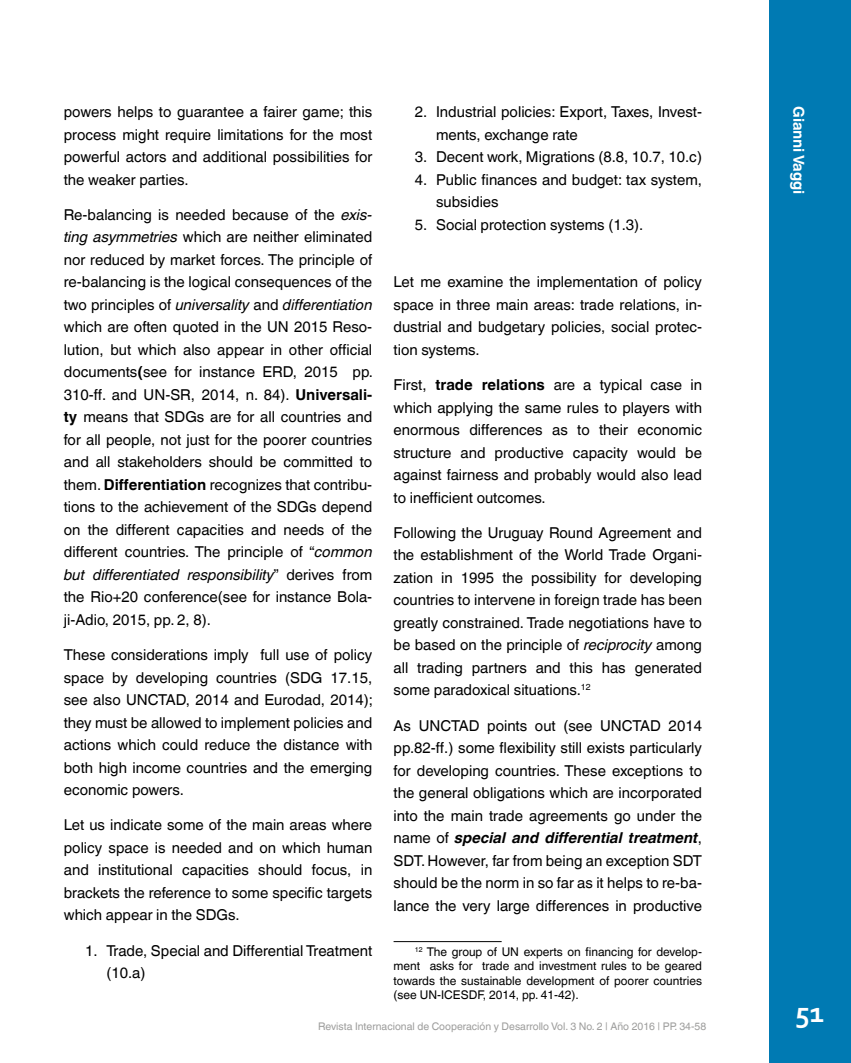
<style>
.page{position:relative;width:851px;height:1063px;background:#fff}
.page>*{position:absolute;margin:0;border:0;box-sizing:border-box;transform-origin:0 0}
.t1{font:700 30px "Corbel";color:#fff}
.t2{font:15px/22.5px "Helvetica World";color:#000;text-align:justify}
.t3{font:700 15px "Helvetica World";letter-spacing:-.015em;color:#fff}
.t4{font:12px/14.4px "Helvetica World";color:#000;text-align:justify}
.t5{font:10.5px "Helvetica World";color:#9d9d9c}
.s1{font-style:italic}
.s2{font-weight:700}
.s3{font-weight:700;font-style:italic}
</style>
<div class="page">
<div style="left:769px;top:0;width:81px;height:1063px;background:#007ab3"></div>
<hr style="left:393px;top:941px;width:108px;height:1px;background:#000">
<p class="t2" style="left:64px;top:101px;width:310px">powers helps to guarantee a fairer game; this process might require limitations for the most powerful actors and additional possibilities for the weaker parties.</p>
<p class="t2" style="left:64px;top:203px;width:311px">Re-balancing is needed because of the <span class="s1">exis&shy;ting asymmetries</span> which are neither eliminated nor reduced by market forces. The principle of re-balancing is the logical consequences of the two principles of <span class="s1">universality</span> and <span class="s1">differentiation </span>which are often quoted in the UN 2015 Reso&shy;lution, but which also appear in other official documents<span class="s2">(</span>see for instance ERD, 2015 pp.<br>310-ff. and UN-SR, 2014, n. 84). <span class="s2">Universali&shy;ty</span> means that SDGs are for all countries and for all people, not just for the poorer countries and all stakeholders should be committed to them. <span class="s2">Differentiation</span> recognizes that contribu&shy;tions to the achievement of the SDGs depend on the different capacities and needs of the different countries. The principle of “<span class="s1">common but differentiated responsibility</span>” derives from the Rio+20 conference(see for instance Bola&shy;ji-Adio, 2015, pp. 2, 8).</p>
<p class="t2" style="left:64px;top:644px;width:311px">These considerations imply full use of policy space by developing countries (SDG 17.15, see also UNCTAD, 2014 and Eurodad, 2014); they must be allowed to implement policies and actions which could reduce the distance with both high income countries and the emerging economic powers.</p>
<p class="t2" style="left:64px;top:814px;width:310px">Let us indicate some of the main areas where policy space is needed and on which human and institutional capacities should focus, in brackets the reference to some specific targets which appear in the SDGs.</p>
<p class="t2" style="left:106px;top:939px;width:267px;text-indent:-21px">1. Trade, Special and Differential Treatment (10.a)</p>
<p class="t2" style="left:436px;top:101px;width:267px;text-indent:-21px">2. Industrial policies: Export, Taxes, Invest&shy;ments, exchange rate</p>
<p class="t2" style="left:415px;top:146px;width:288px">3. Decent work, Migrations (8.8, 10.7, 10.c)</p>
<p class="t2" style="left:436px;top:168px;width:267px;text-indent:-21px">4. Public finances and budget: tax system, subsidies</p>
<p class="t2" style="left:415px;top:213px;width:230px">5. Social protection systems (1.3).</p>
<p class="t2" style="left:393px;top:271px;width:310px">Let me examine the implementation of policy space in three main areas: trade relations, in&shy;dustrial and budgetary policies, social protec&shy;tion systems.</p>
<p class="t2" style="left:393px;top:374px;width:310px">First, <span class="s2">trade relations</span> are a typical case in which applying the same rules to players with enormous differences as to their economic structure and productive capacity would be against fairness and probably would also lead to inefficient outcomes.</p>
<p class="t2" style="left:393px;top:521px;width:310px">Following the Uruguay Round Agreement and the establishment of the World Trade Organi&shy;zation in 1995 the possibility for developing countries to intervene in foreign trade has been greatly constrained. Trade negotiations have to be based on the principle of <span class="s1">reciprocity</span> among all trading partners and this has generated some paradoxical situations.<sup>12</sup></p>
<p class="t2" style="left:393px;top:714px;width:310px">As UNCTAD points out (see UNCTAD 2014 pp.82-ff.) some flexibility still exists particularly for developing countries. These exceptions to the general obligations which are incorporated into the main trade agreements go under the name of <span class="s3">special and differential treatment</span>, SDT. However, far from being an exception SDT should be the norm in so far as it helps to re-ba&shy;lance the very large differences in productive</p>
<p class="t4" style="left:393px;top:945px;width:310px;text-indent:21px"><sup>12</sup> The group of UN experts on financing for develop&shy;ment asks for trade and investment rules to be geared towards the sustainable development of poorer countries (see UN-ICESDF, 2014, pp. 41-42).</p>
<p class="t5" style="left:318px;top:1020px;width:389px">Revista Internacional de Cooperación y Desarrollo Vol. 3 No. 2 | Año 2016 | PP. 34-58</p>
<p class="t3" style="left:807px;top:106px;width:89px;rotate:90deg">Gianni Vaggi</p>
<h1 class="t1" style="left:795px;top:993px;width:31px">51</h1>
</div>
